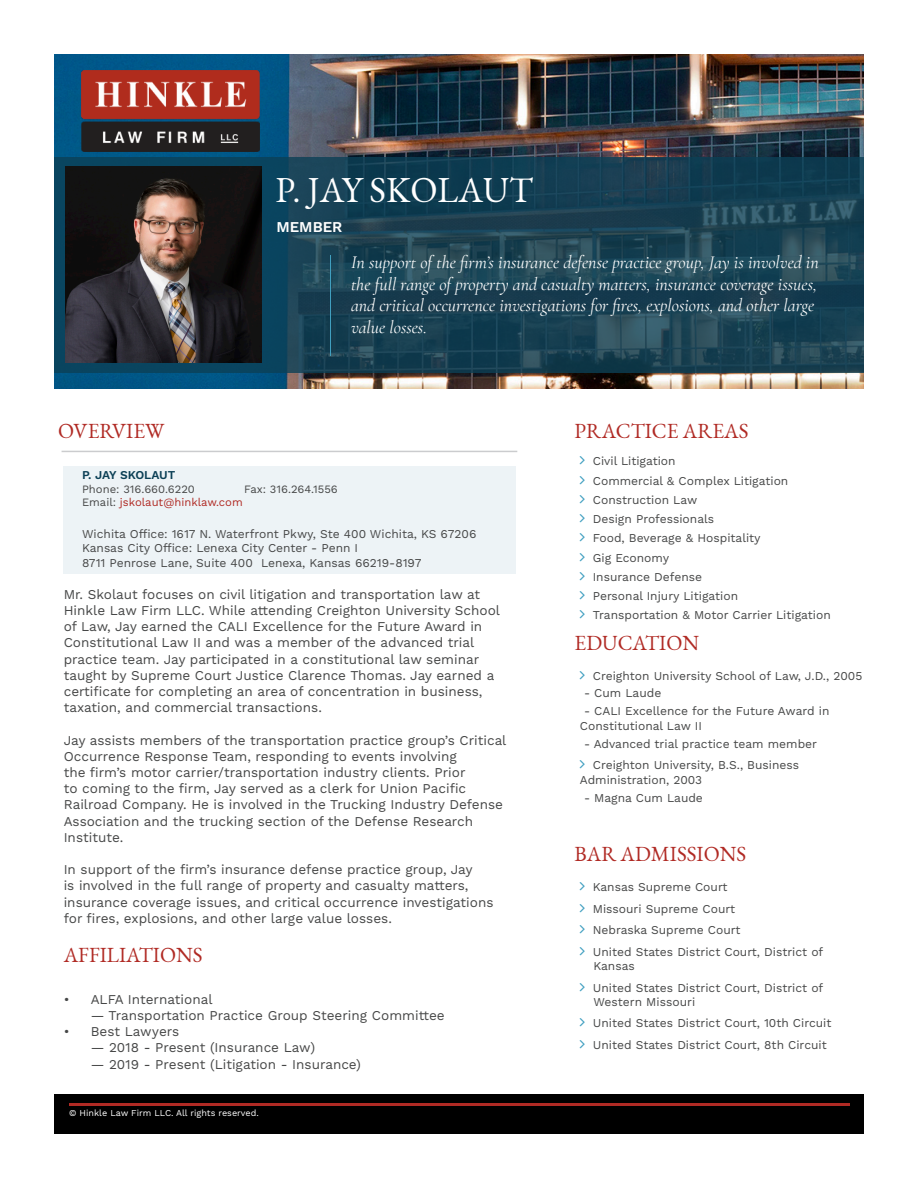
<style>
.page{position:relative;width:918px;height:1188px;background:#fff}
.page>*{position:absolute;margin:0;border:0;box-sizing:border-box;transform-origin:0 0}
.t1{font:35.7px "EB Garamond";color:#fff}
.t2{font:21px "EB Garamond";color:#b02a24}
.t3{font:italic 18px/21.6px "Cormorant Garamond";color:#fff}
.t4{font:600 15px "Work Sans";color:#fff}
.t5{font:13.5px/16.2px "Work Sans";color:#464747}
.t6{font:12px/14.4px "Work Sans";color:#464747}
.t7{font:600 12px "Work Sans";letter-spacing:-.01em;color:#0c4056}
.t8{font:11.25px "Work Sans";color:#464747}
.t9{font:11.25px "Work Sans";color:#b02a24}
.t10{font:9px "Work Sans";color:#fff}
.s1{color:#464747}
</style>
<div class="page">
<div style="left:54px;top:1094px;width:810px;height:40px;background:#000"></div>
<hr style="left:69px;top:1104px;width:781px;height:2px;background:#b02a24">
<img style="left:54px;top:54px;width:810px;height:335px">
<img style="left:82px;top:70px;width:177px;height:81px">
<svg style="left:54px;top:157px;width:810px;height:216px;background:#194254"></svg>
<hr style="left:62px;top:451px;width:455px;height:1px;background:#cbccce">
<div style="left:63px;top:466px;width:452px;height:107px;background:#edf3f6"></div>
<img style="left:66px;top:166px;width:196px;height:196px">
<hr style="left:330px;top:256px;width:1px;height:100px;background:#409fc0">
<p class="t1" style="left:275px;top:167px;width:259px">P. JAY SKOLAUT</p>
<p class="t2" style="left:58px;top:417px;width:108px">OVERVIEW</p>
<p class="t4" style="left:276px;top:218px;width:67px">MEMBER</p>
<p class="t3" style="left:351px;top:252px;width:469px">In support of the firm’s insurance defense practice group, Jay is involved in the full range of property and casualty matters, insurance coverage issues, and critical occurrence investigations for fires, explosions, and other large value losses.</p>
<p class="t2" style="left:575px;top:417px;width:176px">PRACTICE AREAS</p>
<p class="t7" style="left:82px;top:468px;width:95px">P. JAY SKOLAUT</p>
<p class="t8" style="left:82px;top:482px;width:114px">Phone: 316.660.6220</p>
<p class="t8" style="left:244px;top:482px;width:95px">Fax: 316.264.1556</p>
<p class="t9" style="left:82px;top:496px;width:162px"><span class="s1">Email:</span> jskolaut@hinklaw.com</p>
<p class="t6" style="left:82px;top:527px;width:396px">Wichita Office: 1617 N. Waterfront Pkwy, Ste 400 Wichita, KS 67206<br>Kansas City Office: Lenexa City Center - Penn I<br>8711 Penrose Lane, Suite 400 Lenexa, Kansas 66219-8197</p>
<p class="t5" style="left:64px;top:587px;width:438px">Mr. Skolaut focuses on civil litigation and transportation law at Hinkle Law Firm LLC. While attending Creighton University School of Law, Jay earned the CALI Excellence for the Future Award in Constitutional Law II and was a member of the advanced trial practice team. Jay participated in a constitutional law seminar taught by Supreme Court Justice Clarence Thomas. Jay earned a certificate for completing an area of concentration in business, taxation, and commercial transactions.</p>
<p class="t5" style="left:64px;top:733px;width:444px">Jay assists members of the transportation practice group’s Critical Occurrence Response Team, responding to events involving<br>the firm’s motor carrier/transportation industry clients. Prior<br>to coming to the firm, Jay served as a clerk for Union Pacific Railroad Company. He is involved in the Trucking Industry Defense Association and the trucking section of the Defense Research Institute.</p>
<p class="t5" style="left:64px;top:862px;width:431px">In support of the firm’s insurance defense practice group, Jay<br>is involved in the full range of property and casualty matters, insurance coverage issues, and critical occurrence investigations for fires, explosions, and other large value losses.</p>
<p class="t2" style="left:64px;top:942px;width:140px">AFFILIATIONS</p>
<p class="t5" style="left:64px;top:992px;width:150px">• ALFA International</p>
<p class="t5" style="left:91px;top:1008px;width:356px">— Transportation Practice Group Steering Committee</p>
<p class="t5" style="left:64px;top:1024px;width:117px">• Best Lawyers</p>
<p class="t5" style="left:91px;top:1040px;width:226px">— 2018 - Present (Insurance Law)</p>
<p class="t5" style="left:91px;top:1057px;width:272px">— 2019 - Present (Litigation - Insurance)</p>
<p class="t10" style="left:69px;top:1108px;width:191px">© Hinkle Law Firm LLC. All rights reserved.</p>
<p class="t6" style="left:593px;top:455px;width:84px">Civil Litigation</p>
<p class="t6" style="left:593px;top:474px;width:197px">Commercial &amp; Complex Litigation</p>
<p class="t6" style="left:593px;top:493px;width:106px">Construction Law</p>
<p class="t6" style="left:593px;top:512px;width:123px">Design Professionals</p>
<p class="t6" style="left:593px;top:532px;width:169px">Food, Beverage &amp; Hospitality</p>
<p class="t6" style="left:593px;top:551px;width:78px">Gig Economy</p>
<p class="t6" style="left:593px;top:570px;width:111px">Insurance Defense</p>
<p class="t6" style="left:593px;top:589px;width:147px">Personal Injury Litigation</p>
<p class="t6" style="left:593px;top:609px;width:239px">Transportation &amp; Motor Carrier Litigation</p>
<p class="t2" style="left:575px;top:629px;width:126px">EDUCATION</p>
<p class="t6" style="left:593px;top:669px;width:271px">Creighton University School of Law, J.D., 2005</p>
<p class="t6" style="left:584px;top:687px;width:79px">- Cum Laude</p>
<p class="t6" style="left:580px;top:705px;width:251px;text-indent:4px">- CALI Excellence for the Future Award in<br>Constitutional Law II</p>
<p class="t6" style="left:584px;top:737px;width:235px">- Advanced trial practice team member</p>
<p class="t6" style="left:580px;top:758px;width:221px;text-indent:13px">Creighton University, B.S., Business<br>Administration, 2003</p>
<p class="t6" style="left:584px;top:791px;width:120px">- Magna Cum Laude</p>
<p class="t2" style="left:575px;top:841px;width:173px">BAR ADMISSIONS</p>
<p class="t6" style="left:593px;top:880px;width:136px">Kansas Supreme Court</p>
<p class="t6" style="left:593px;top:902px;width:144px">Missouri Supreme Court</p>
<p class="t6" style="left:593px;top:923px;width:149px">Nebraska Supreme Court</p>
<p class="t6" style="left:593px;top:945px;width:232px">United States District Court, District of<br>Kansas</p>
<p class="t6" style="left:593px;top:981px;width:232px">United States District Court, District of<br>Western Missouri</p>
<p class="t6" style="left:593px;top:1017px;width:240px">United States District Court, 10th Circuit</p>
<p class="t6" style="left:593px;top:1038px;width:235px">United States District Court, 8th Circuit</p>
</div>
